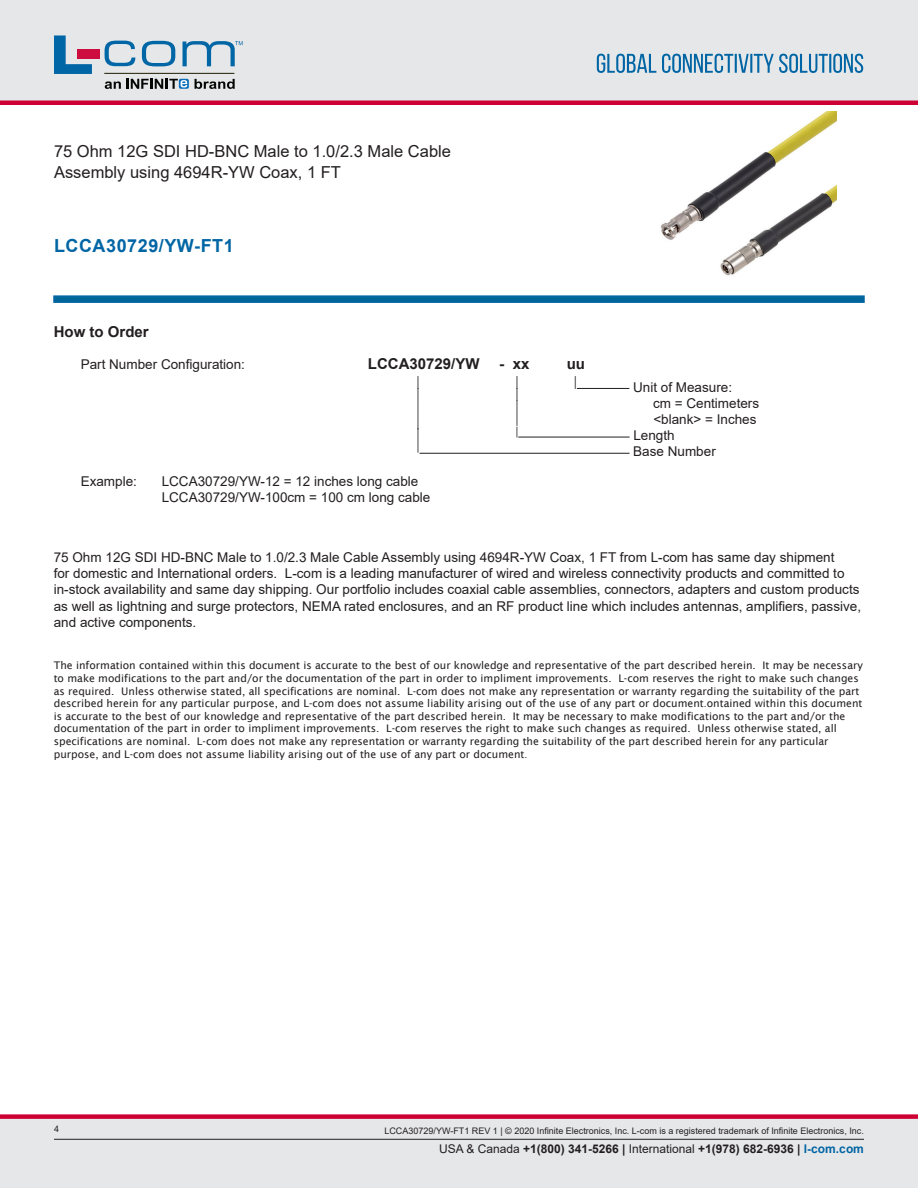
<style>
.page{position:relative;width:918px;height:1188px;background:#fff}
.page>*{position:absolute;margin:0;border:0;box-sizing:border-box;transform-origin:0 0}
.Specs_Para{font:30px "Arial";color:#231f20;scale:.33 1}
.Specs_Para-2{font:26.85px "Arial";color:#231f20;scale:.37 1}
.Specs_Para-3{font:25.8px "Arial";color:#231f20;scale:.39 1}
.PN{font:700 18px "Arial";letter-spacing:.03em;color:#0065a4}
.Web_Description_Para{font:16.5px/21px "Arial";color:#231f20}
.Specs_Para-4{font:700 15px "Arial";color:#231f20}
.Head1_for_Compliance{font:700 15px "Arial";color:#231f20}
.Specs_Para-5{font:700 15px "Arial";color:#231f20;scale:1.04 1}
.Web_Description_Para-2{font:13.5px/16.2px "Arial";color:#231f20}
.Specs_Para-6{font:13.5px "Arial";color:#231f20}
.Specs_Para-7{font:13.5px "Arial";color:#231f20;scale:.75 1}
.t1{font:700 12px "Arial";color:#231f20}
.Specs_Para-8{font:11.25px "Arial";color:#231f20;scale:.86 1}
.Web_Description_Para-3{font:10.5px/12.6px "Lucida Sans";color:#231f20}
.t2{font:9px "Arial";color:#231f20}
.s1{font-size:9px}
.s2{font-weight:400}
.s3{color:#0065a4}
</style>
<div class="page">
<svg style="left:53px;top:295px;width:812px;height:8px;background:#0f6ea3"></svg>
<img style="left:660px;top:111px;width:176px;height:165px">
<hr style="left:577px;top:388px;width:52px;height:1px;background:#231f20">
<hr style="left:518px;top:437px;width:112px;height:1px;background:#231f20">
<hr style="left:420px;top:453px;width:210px;height:1px;background:#231f20">
<div style="left:0;top:0;width:918px;height:102px;background:#e6e7e9"></div>
<div style="left:0;top:100px;width:918px;height:5px;background:#c03"></div>
<div style="left:0;top:1119px;width:918px;height:69px;background:#e6e7e9"></div>
<div style="left:0;top:1114px;width:918px;height:5px;background:#c03"></div>
<hr style="left:54px;top:1139px;width:810px;height:1px;background:#231f20">
<hr style="left:104px;top:73px;width:130px;height:1px;background:#1d1b00">
<svg style="left:54px;top:35px;width:38px;height:39px"></svg>
<svg style="left:142px;top:41px;width:33px;height:25px"></svg>
<svg style="left:105px;top:41px;width:30px;height:25px"></svg>
<div style="left:77px;top:49px;width:23px;height:9px;background:#cd0d40"></div>
<svg style="left:179px;top:79px;width:10px;height:10px"></svg>
<svg style="left:127px;top:79px;width:60px;height:10px"></svg>
<svg style="left:195px;top:79px;width:40px;height:10px"></svg>
<svg style="left:105px;top:81px;width:16px;height:8px"></svg>
<svg style="left:183px;top:41px;width:60px;height:25px"></svg>
<svg style="left:597px;top:54px;width:266px;height:19px"></svg>
<h1 class="Web_Description_Para" style="left:54px;top:141px;width:399px">75 Ohm 12G SDI HD-BNC Male to 1.0/2.3 Male Cable<br>Assembly using 4694R-YW Coax, 1 FT</h1>
<p class="PN" style="left:54px;top:233px;width:181px">LCCA30729/YW-FT1</p>
<p class="Head1_for_Compliance" style="left:54px;top:321px;width:97px">How to Order</p>
<p class="Specs_Para-6" style="left:81px;top:355px;width:166px">Part Number Configuration:</p>
<p class="Specs_Para-4" style="left:368px;top:353px;width:113px">LCCA30729/YW</p>
<p class="Specs_Para-5" style="left:499px;top:353px;width:31px">- xx</p>
<p class="Specs_Para-4" style="left:567px;top:353px;width:20px">uu</p>
<p class="Specs_Para-7" style="left:417px;top:371px;width:5px">|</p>
<p class="Specs_Para-7" style="left:516px;top:371px;width:5px">|</p>
<p class="Specs_Para-7" style="left:574px;top:371px;width:5px">|</p>
<p class="Specs_Para-6" style="left:633px;top:377px;width:101px">Unit of Measure:</p>
<p class="Specs_Para-7" style="left:417px;top:384px;width:5px">|</p>
<p class="Specs_Para-7" style="left:516px;top:384px;width:5px">|</p>
<p class="Specs_Para-6" style="left:653px;top:394px;width:108px">cm = Centimeters</p>
<p class="Specs_Para" style="left:417px;top:391px;width:9px">|</p>
<p class="Specs_Para-2" style="left:516px;top:392px;width:9px">|</p>
<p class="Specs_Para-6" style="left:653px;top:410px;width:105px">&lt;blank&gt; = Inches</p>
<p class="Specs_Para-8" style="left:516px;top:423px;width:4px">|</p>
<p class="Specs_Para-6" style="left:633px;top:426px;width:43px">Length</p>
<p class="Specs_Para-3" style="left:417px;top:420px;width:8px">|</p>
<p class="Specs_Para-6" style="left:633px;top:442px;width:84px">Base Number</p>
<p class="Specs_Para-6" style="left:81px;top:472px;width:58px">Example:</p>
<p class="Specs_Para-6" style="left:162px;top:472px;width:258px">LCCA30729/YW-12 = 12 inches long cable</p>
<p class="Specs_Para-6" style="left:162px;top:488px;width:270px">LCCA30729/YW-100cm = 100 cm long cable</p>
<h1 class="Web_Description_Para-2" style="left:54px;top:549px;width:809px">75 Ohm 12G SDI HD-BNC Male to 1.0/2.3 Male Cable Assembly using 4694R-YW Coax, 1 FT from L-com has same day shipment<br>for domestic and International orders. L-com is a leading manufacturer of wired and wireless connectivity products and committed to in-stock availability and same day shipping. Our portfolio includes coaxial cable assemblies, connectors, adapters and custom products as well as lightning and surge protectors, NEMA rated enclosures, and an RF product line which includes antennas, amplifiers, passive, and active components.</h1>
<h1 class="Web_Description_Para-3" style="left:54px;top:659px;width:811px">The information contained within this document is accurate to the best of our knowledge and representative of the part described herein. It may be necessary to make modifications to the part and/or the documentation of the part in order to impliment improvements. L-com reserves the right to make such changes as required. Unless otherwise stated, all specifications are nominal. L-com does not make any representation or warranty regarding the suitability of the part described herein for any particular purpose, and L-com does not assume liability arising out of the use of any part or document<span class="s1">.</span>ontained within this document is accurate to the best of our knowledge and representative of the part described herein. It may be necessary to make modifications to the part and/or the documentation of the part in order to impliment improvements. L-com reserves the right to make such changes as required. Unless otherwise stated, all specifications are nominal. L-com does not make any representation or warranty regarding the suitability of the part described herein for any particular purpose, and L-com does not assume liability arising out of the use of any part or document<span class="s1">.</span></h1>
<p class="t2" style="left:54px;top:1123px;width:7px">4</p>
<p class="t2" style="left:384px;top:1125px;width:481px">LCCA30729/YW-FT1 REV 1 | © 2020 Infinite Electronics, Inc. L-com is a registered trademark of Infinite Electronics, Inc.</p>
<p class="t1" style="left:439px;top:1140px;width:426px"><span class="s2">USA &amp; Canada</span> +1(800) 341-5266 | <span class="s2">International</span> +1(978) 682-6936 | <span class="s3">l-com.com</span></p>
</div>
